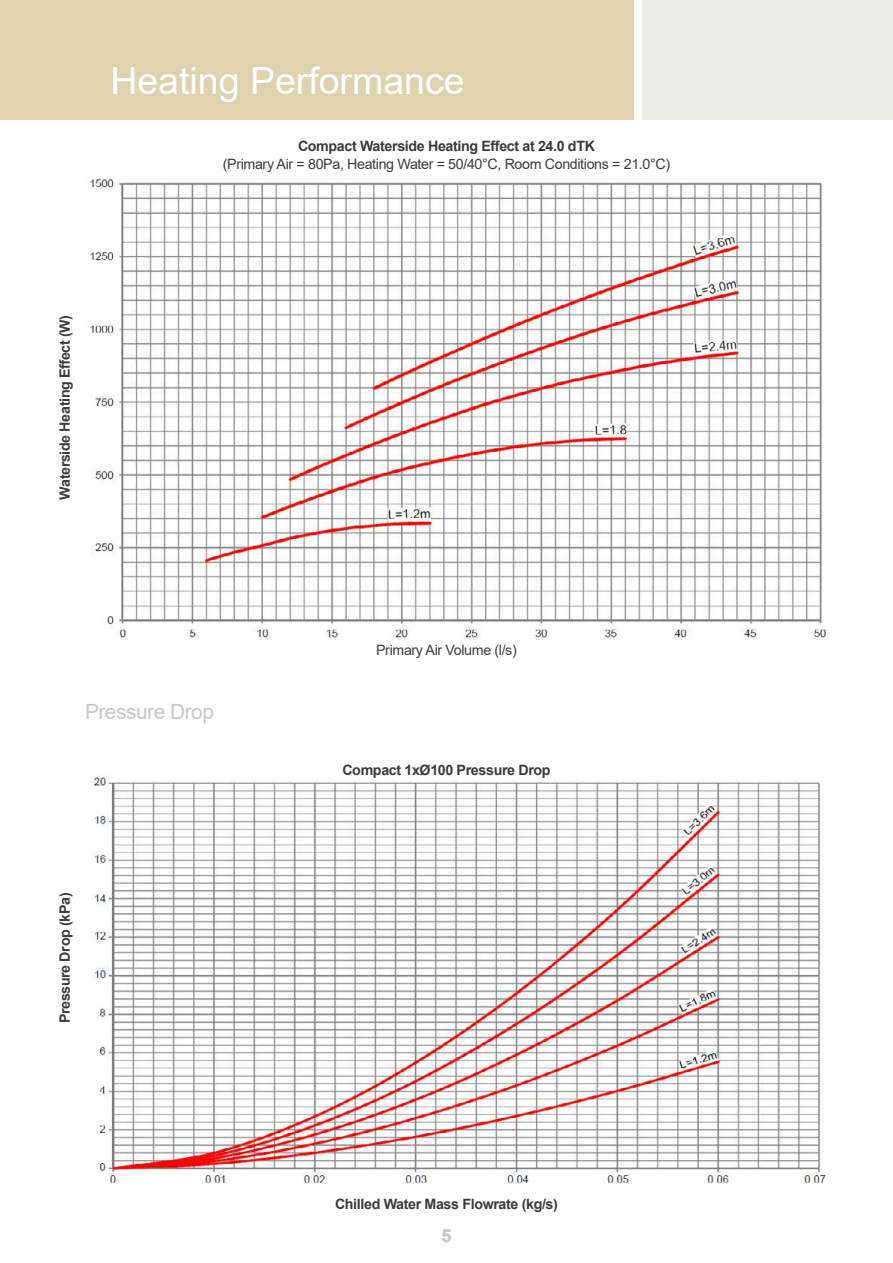
<style>
.page{position:relative;width:893px;height:1263px;background:#fff}
.page>*{position:absolute;margin:0;border:0;box-sizing:border-box;transform-origin:0 0}
.t1{font:37.5px "Arial";color:#fff}
.t2{font:21px "Arial";letter-spacing:-.025em;color:#c7c8ca}
.t3{font:700 18px "Arial";color:#c9cacc}
.t4{font:700 14.25px "Arial";letter-spacing:-.025em;color:#3d3b3c}
.t5{font:14.25px "Arial";letter-spacing:-.025em;color:#3d3b3c}
</style>
<div class="page">
<img style="left:91px;top:775px;width:738px;height:409px">
<div style="left:642px;top:0;width:251px;height:119px;background:#ecece5"></div>
<div style="left:0;top:0;width:634px;height:119px;background:#ded3ae"></div>
<img style="left:89px;top:178px;width:740px;height:462px">
<h1 class="t1" style="left:179px;top:55px;width:287px">ting Performance</h1>
<h1 class="t1" style="left:112px;top:55px;width:204px">Header Title</h1>
<p class="t4" style="left:298px;top:136px;width:298px">Compact Waterside Heating Effect at 24.0 dTK</p>
<p class="t5" style="left:223px;top:154px;width:449px">(Primary Air = 80Pa, Heating Water = 50/40°C, Room Conditions = 21.0°C)</p>
<p class="t4" style="left:55px;top:499px;width:186px;rotate:-90deg">Waterside Heating Effect (W)</p>
<h2 class="t2" style="left:85px;top:697px;width:131px">Pressure Drop</h2>
<p class="t4" style="left:55px;top:1023px;width:132px;rotate:-90deg">Pressure Drop (kPa)</p>
<p class="t5" style="left:376px;top:640px;width:142px">Primary Air Volume (l/s)</p>
<p class="t4" style="left:342px;top:760px;width:210px">Compact 1xØ100 Pressure Drop</p>
<p class="t4" style="left:335px;top:1194px;width:224px">Chilled Water Mass Flowrate (kg/s)</p>
<p class="t3" style="left:441px;top:1223px;width:12px">5</p>
</div>
